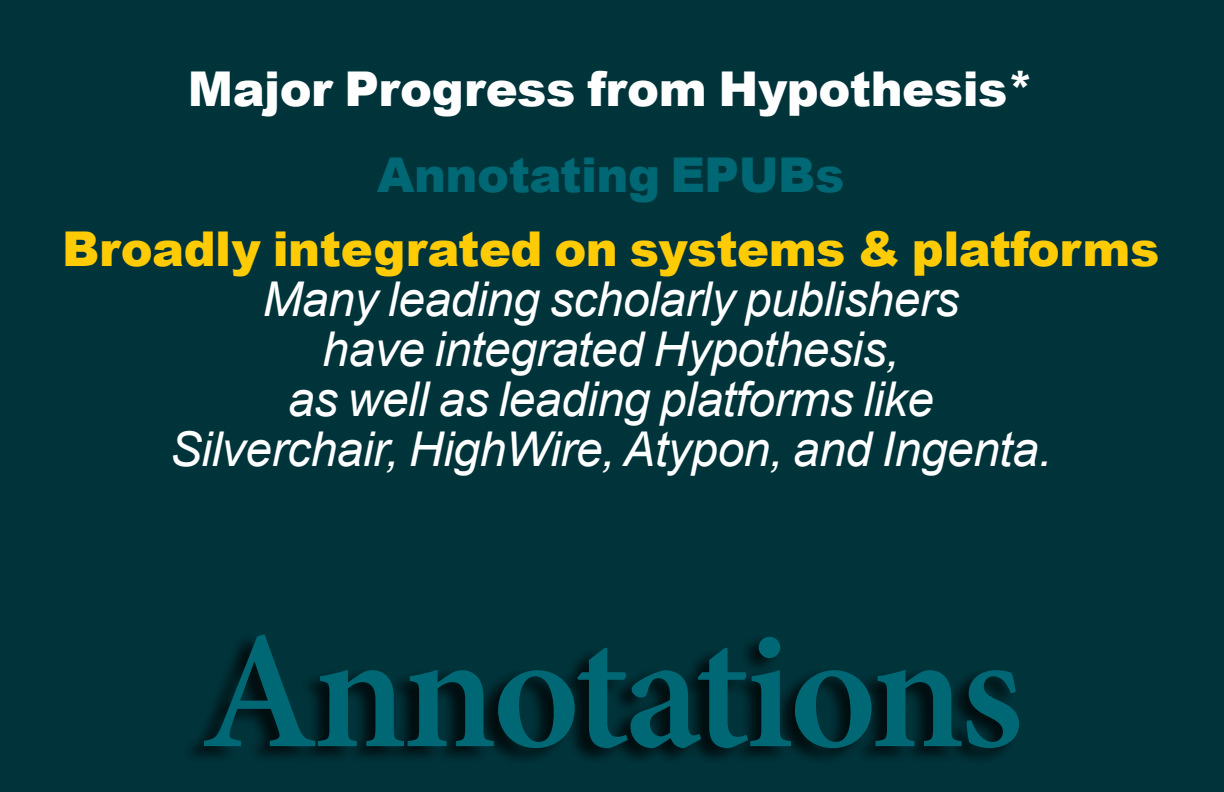
<style>
.page{position:relative;width:1224px;height:792px;background:#00343b}
.page>*{position:absolute;margin:0;border:0;box-sizing:border-box;transform-origin:0 0}
.t1{font:600 168px "Minion Pro";letter-spacing:-.025em;color:#006874}
.t2{font:italic 48px/50px "Arial";letter-spacing:-.01em;color:#fff;text-align:center}
.t3{font:900 48px "Arial";letter-spacing:-.01em;color:#ffcb05}
.t4{font:900 48px "Arial";letter-spacing:-.01em;color:#fff}
.t5{font:900 48px "Arial";letter-spacing:-.01em;color:#006874}
</style>
<div class="page">
<div style="left:180px;top:632px;width:838px;height:134px;background:#000;opacity:.75"></div>
<p class="t4" style="left:188px;top:54px;width:847px">Major Progress from Hypothesis*</p>
<p class="t5" style="left:377px;top:140px;width:469px">Annotating EPUBs</p>
<p class="t3" style="left:62px;top:214px;width:1099px">Broadly integrated on systems &amp; platforms</p>
<p class="t2" style="left:170px;top:275px;width:883px">Many leading scholarly publishers<br>have integrated Hypothesis,<br>as well as leading platforms like Silverchair, HighWire, Atypon, and Ingenta.</p>
<h1 class="t1" style="left:201px;top:576px;width:824px">Annotations</h1>
</div>
